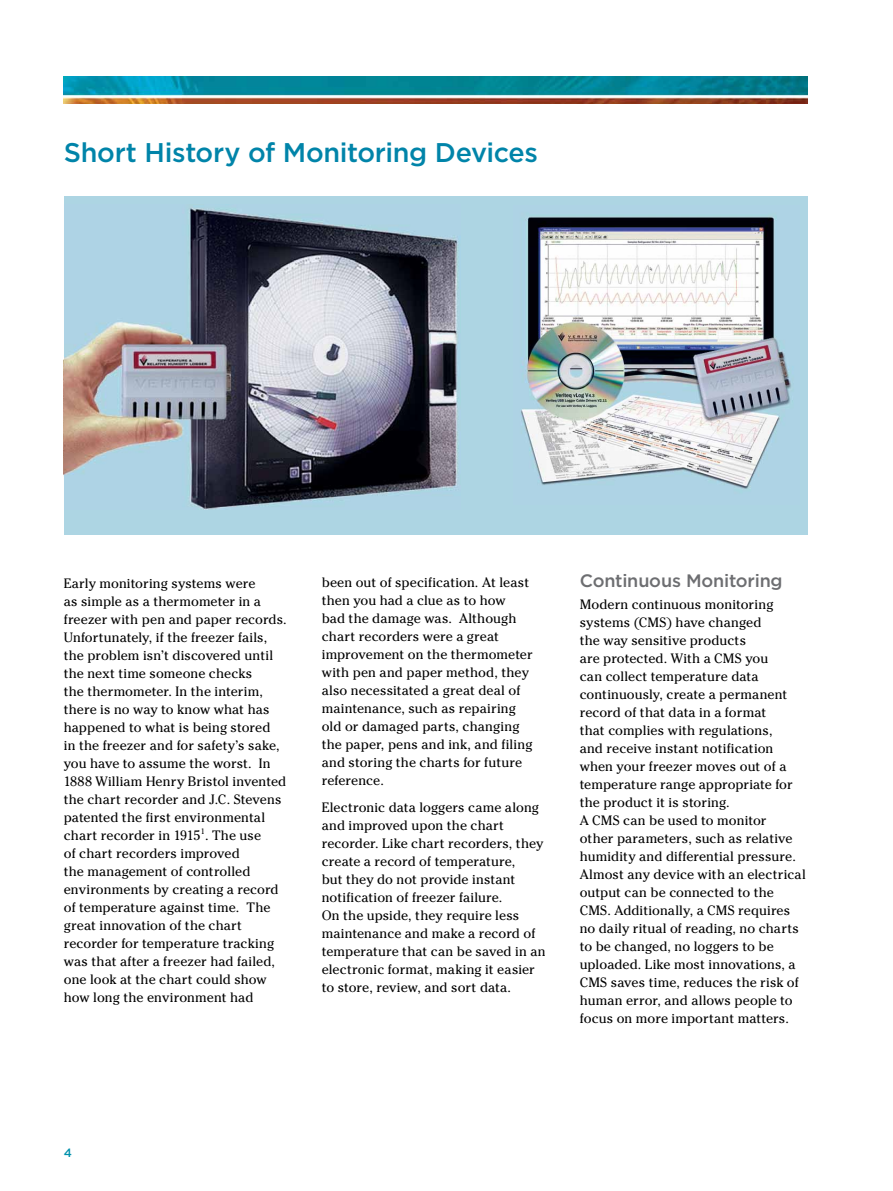
<style>
.page{position:relative;width:893px;height:1191px;background:#fff}
.page>*{position:absolute;margin:0;border:0;box-sizing:border-box;transform-origin:0 0}
.t1{font:500 27px "Gotham";letter-spacing:-.01em;color:#0084a9}
.t2{font:500 18px "Gotham";letter-spacing:-.01em;color:#6d6e71}
.t3{font:13.5px/18px "Cheltenham Std";letter-spacing:.005em;color:#000}
.t4{font:500 12px "Gotham";color:#0091ac}
</style>
<div class="page">
<img style="left:64px;top:77px;width:744px;height:27px">
<div style="left:64px;top:196px;width:743px;height:338px;background:#add5e3"></div>
<img style="left:521px;top:216px;width:270px;height:273px">
<img style="left:64px;top:208px;width:395px;height:302px">
<h1 class="t1" style="left:64px;top:135px;width:476px">Short History of Monitoring Devices</h1>
<p class="t3" style="left:64px;top:574px;width:224px">Early monitoring systems were<br>as simple as a thermometer in a freezer with pen and paper records.<br>Unfortunately, if the freezer fails, the problem isn’t discovered until the next time someone checks<br>the thermometer. In the interim, there is no way to know what has happened to what is being stored<br>in the freezer and for safety’s sake, you have to assume the worst. In<br>1888 William Henry Bristol invented the chart recorder and J.C. Stevens patented the first environmental chart recorder in 1915<sup>1</sup>. The use<br>of chart recorders improved<br>the management of controlled environments by creating a record of temperature against time. The great innovation of the chart recorder for temperature tracking was that after a freezer had failed, one look at the chart could show how long the environment had</p>
<p class="t3" style="left:322px;top:573px;width:212px">been out of specification. At least then you had a clue as to how<br>bad the damage was. Although chart recorders were a great improvement on the thermometer with pen and paper method, they also necessitated a great deal of maintenance, such as repairing old or damaged parts, changing the paper, pens and ink, and filing and storing the charts for future reference.</p>
<p class="t3" style="left:322px;top:798px;width:225px">Electronic data loggers came along and improved upon the chart recorder. Like chart recorders, they create a record of temperature,<br>but they do not provide instant notification of freezer failure.<br>On the upside, they require less maintenance and make a record of temperature that can be saved in an electronic format, making it easier to store, review, and sort data.</p>
<h2 class="t2" style="left:580px;top:569px;width:204px">Continuous Monitoring</h2>
<p class="t3" style="left:580px;top:596px;width:228px">Modern continuous monitoring systems (CMS) have changed<br>the way sensitive products<br>are protected. With a CMS you<br>can collect temperature data continuously, create a permanent record of that data in a format<br>that complies with regulations,<br>and receive instant notification when your freezer moves out of a temperature range appropriate for the product it is storing.<br>A CMS can be used to monitor<br>other parameters, such as relative humidity and differential pressure.<br>Almost any device with an electrical output can be connected to the<br>CMS. Additionally, a CMS requires no daily ritual of reading, no charts to be changed, no loggers to be uploaded. Like most innovations, a<br>CMS saves time, reduces the risk of human error, and allows people to focus on more important matters.</p>
<p class="t4" style="left:64px;top:1144px;width:10px">4</p>
</div>
